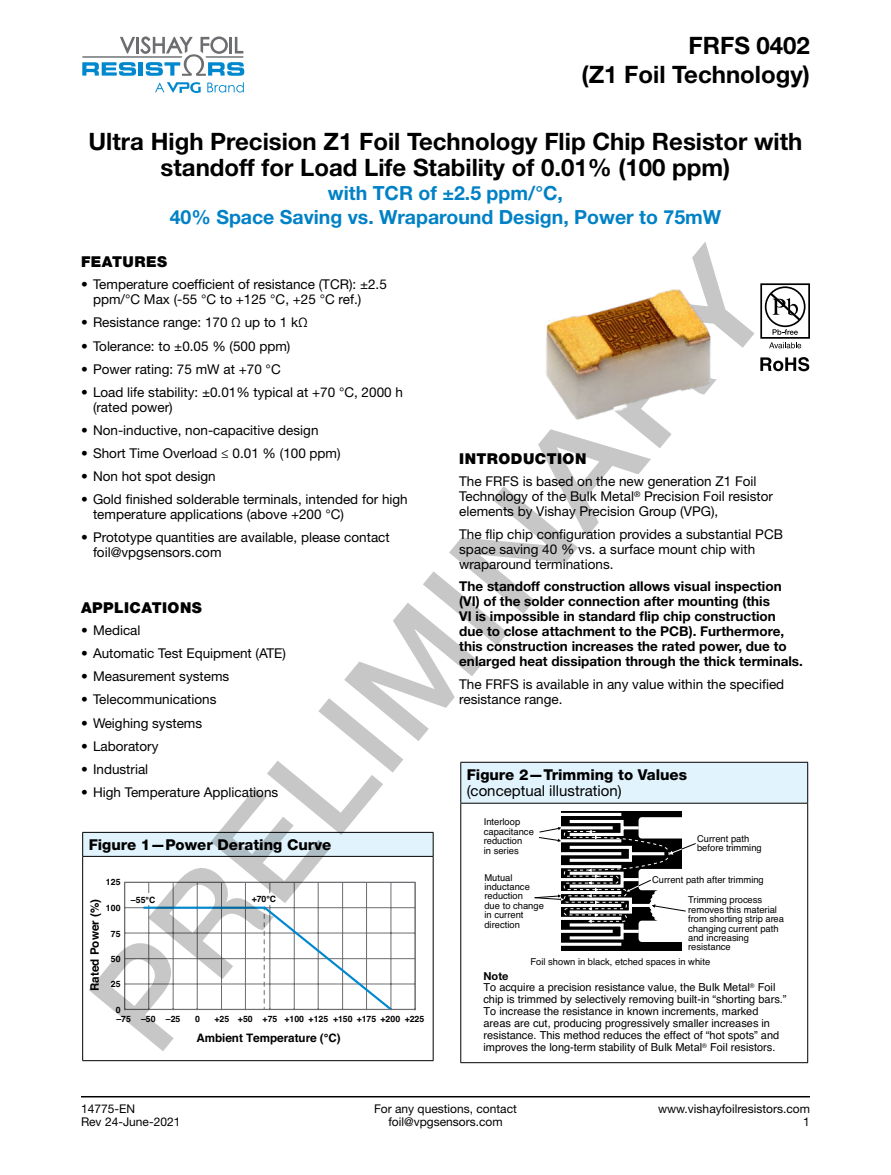
<style>
.page{position:relative;width:891px;height:1175px;background:#fff}
.page>*{position:absolute;margin:0;border:0;box-sizing:border-box;transform-origin:0 0}
.t1{font:500 135px "Helvetica Neue LT Std";color:#000}
.Datasheet_Title{font:700 24px/25.5px "Helvetica Neue LT Std";color:#000;text-align:center}
.Datasheet_Title-2{font:700 24px "Helvetica Neue LT Std";letter-spacing:-.17em;color:#000}
.Part_Model_Number_Ri{font:700 24px "Helvetica Neue LT Std";color:#000}
.Datasheet_Subtitle{font:700 19.5px/24px "Helvetica Neue LT Std";color:#0081c6;text-align:center}
.Table_Heading{font:800 15px/16.5px "Helvetica Neue LT Std";color:#000}
.Body_Heading{font:900 15px "Helvetica Neue LT Std";letter-spacing:.03em;color:#000}
.Body_Bullet_Points{font:13.5px/15px "Helvetica Neue LT Std";color:#000}
.Body_Text{font:13.5px/15px "Helvetica Neue LT Std";color:#000}
.Body_Text-2{font:700 13.5px/15px "Helvetica Neue LT Std";color:#000}
.Rev-Date-Left{font:12px/13.5px "Helvetica Neue LT Std";color:#000;text-align:right}
.Document_Number_Left{font:12px "Helvetica Neue LT Std";color:#000}
.t2{font:700 11.7px "Helvetica";color:#000}
.t3{font:10.95px/12px "Helvetica";color:#000}
.t4{font:9.45px/9.4px "Helvetica";color:#000}
.t5{font:700 8.7px "Helvetica";color:#000}
.s1{font-weight:400}
.s2{font-family:"Helvetica Neue";font-weight:700}
</style>
<div class="page">
<hr style="left:81px;top:1096px;width:729px;height:1px;background:#000">
<svg style="left:155px;top:82px;width:46px;height:11px"></svg>
<svg style="left:207px;top:82px;width:37px;height:10px"></svg>
<svg style="left:82px;top:36px;width:162px;height:40px"></svg>
<div style="left:83px;top:832px;width:350px;height:24px;background:#e1f4fd"></div>
<hr style="left:82px;top:832px;width:352px;height:1px;background:#000">
<svg style="left:82px;top:832px;width:1px;height:24px"></svg>
<svg style="left:433px;top:832px;width:1px;height:24px"></svg>
<hr style="left:82px;top:856px;width:352px;height:1px;background:#000">
<hr style="left:82px;top:856px;width:1px;height:204px;background:#000">
<hr style="left:433px;top:856px;width:1px;height:204px;background:#000">
<hr style="left:82px;top:1060px;width:352px;height:1px;background:#000">
<hr style="left:125px;top:983px;width:290px;height:1px;background:#6d6e71">
<hr style="left:125px;top:958px;width:290px;height:1px;background:#6d6e71">
<hr style="left:125px;top:932px;width:290px;height:1px;background:#6d6e71">
<hr style="left:125px;top:907px;width:290px;height:1px;background:#6d6e71">
<hr style="left:148px;top:882px;width:1px;height:127px;background:#6d6e71">
<hr style="left:173px;top:882px;width:1px;height:127px;background:#6d6e71">
<hr style="left:221px;top:882px;width:1px;height:127px;background:#6d6e71">
<hr style="left:245px;top:882px;width:1px;height:127px;background:#6d6e71">
<hr style="left:269px;top:882px;width:1px;height:127px;background:#6d6e71">
<hr style="left:294px;top:882px;width:1px;height:127px;background:#6d6e71">
<hr style="left:318px;top:882px;width:1px;height:127px;background:#6d6e71">
<hr style="left:342px;top:882px;width:1px;height:127px;background:#6d6e71">
<hr style="left:366px;top:882px;width:1px;height:127px;background:#6d6e71">
<hr style="left:391px;top:882px;width:1px;height:127px;background:#6d6e71">
<hr style="left:197px;top:882px;width:1px;height:127px;background:#6d6e71">
<hr style="left:125px;top:1009px;width:290px;height:1px;background:#6d6e71">
<svg style="left:142px;top:904px;width:252px;height:103px"></svg>
<div style="left:124px;top:882px;width:292px;height:127px;border:1px solid #6d6e71"></div>
<div style="left:128px;top:892px;width:30px;height:12px;background:#fff"></div>
<div style="left:250px;top:892px;width:30px;height:12px;background:#fff"></div>
<svg style="left:807px;top:358px;width:2px;height:13px"></svg>
<svg style="left:807px;top:283px;width:3px;height:56px"></svg>
<div style="left:461px;top:762px;width:347px;height:41px;background:#e1f4fd"></div>
<hr style="left:460px;top:803px;width:348px;height:1px;background:#000">
<hr style="left:460px;top:762px;width:348px;height:1px;background:#000">
<hr style="left:460px;top:762px;width:1px;height:41px;background:#000">
<hr style="left:807px;top:762px;width:1px;height:41px;background:#000">
<hr style="left:460px;top:803px;width:1px;height:259px;background:#000">
<hr style="left:807px;top:803px;width:1px;height:259px;background:#000">
<hr style="left:460px;top:1062px;width:348px;height:1px;background:#000">
<div style="left:561px;top:810px;width:121px;height:140px;background:#000"></div>
<hr style="left:561px;top:813px;width:60px;height:3px;background:#fff">
<svg style="left:534px;top:817px;width:162px;height:129px"></svg>
<img style="left:546px;top:283px;width:261px;height:137px">
<p class="Part_Model_Number_Ri" style="left:689px;top:30px;width:123px">FRFS 0402</p>
<p class="Part_Model_Number_Ri" style="left:582px;top:59px;width:230px">(Z1 Foil Technology)</p>
<p class="Datasheet_Title" style="left:89px;top:129px;width:715px">Ultra High Precision Z1 Foil Technology Flip Chip Resistor with standoff for Load Life Stability of 0.01% (100 ppm)</p>
<p class="Datasheet_Subtitle" style="left:170px;top:180px;width:553px">with TCR of ±2.5 ppm/°C,<br>40% Space Saving vs. Wraparound Design, Power to 75mW</p>
<h2 class="Datasheet_Title-2" style="left:81px;top:128px;width:731px">Ultra High Precision Z1 FoilTechnology Flip Chp Resistorwith standofforLoad Life Stability of0.01% (100 ppm)</h2>
<h1 class="t1" style="left:59px;top:980px;width:980px;rotate:-51deg">PRELIMINARY</h1>
<p class="Body_Heading" style="left:81px;top:252px;width:88px">FEATURES</p>
<p class="Body_Bullet_Points" style="left:93px;top:277px;width:295px;text-indent:-12px">• Temperature coefficient of resistance (TCR): ±2.5 ppm/°C Max (-55 °C to +125 °C, +25 °C ref.)</p>
<p class="Body_Bullet_Points" style="left:81px;top:315px;width:228px">• Resistance range: 170 Ω up to 1 kΩ</p>
<p class="Body_Bullet_Points" style="left:81px;top:338px;width:211px">• Tolerance: to ±0.05 % (500 ppm)</p>
<p class="Body_Bullet_Points" style="left:81px;top:361px;width:201px">• Power rating: 75 mW at +70 °C</p>
<p class="Body_Bullet_Points" style="left:93px;top:384px;width:311px;text-indent:-12px">• Load life stability: ±0.01% typical at +70 °C, 2000 h (rated power)</p>
<p class="Body_Bullet_Points" style="left:81px;top:422px;width:239px">• Non-inductive, non-capacitive design</p>
<p class="Body_Bullet_Points" style="left:81px;top:445px;width:261px">• Short Time Overload ≤ 0.01 % (100 ppm)</p>
<p class="Body_Bullet_Points" style="left:81px;top:468px;width:136px">• Non hot spot design</p>
<p class="Body_Bullet_Points" style="left:93px;top:492px;width:316px;text-indent:-12px">• Gold finished solderable terminals, intended for high temperature applications (above +200 °C)</p>
<p class="Body_Bullet_Points" style="left:93px;top:530px;width:298px;text-indent:-12px">• Prototype quantities are available, please contact foil@vpgsensors.com</p>
<p class="Body_Heading" style="left:459px;top:449px;width:129px">INTRODUCTION</p>
<p class="Body_Text" style="left:459px;top:474px;width:315px">The FRFS is based on the new generation Z1 Foil<br>Technology of the Bulk Metal<sup>®</sup> Precision Foil resistor elements by Vishay Precision Group (VPG),</p>
<p class="Body_Text" style="left:459px;top:526px;width:325px">The flip chip configuration provides a substantial PCB space saving 40 % vs. a surface mount chip with wraparound terminations.</p>
<p class="Body_Text-2" style="left:459px;top:578px;width:345px">The standoff construction allows visual inspection (VI) of the solder connection after mounting (this<br>VI is impossible in standard flip chip construction due to close attachment to the PCB). Furthermore, this construction increases the rated power, due to enlarged heat dissipation through the thick terminals.</p>
<p class="Body_Text" style="left:459px;top:676px;width:327px">The FRFS is available in any value within the specified resistance range.</p>
<p class="Body_Heading" style="left:81px;top:598px;width:122px">APPLICATIONS</p>
<p class="Body_Bullet_Points" style="left:81px;top:622px;width:61px">• Medical</p>
<p class="Body_Bullet_Points" style="left:81px;top:645px;width:207px">• Automatic Test Equipment (ATE)</p>
<p class="Body_Bullet_Points" style="left:81px;top:669px;width:150px">• Measurement systems</p>
<p class="Body_Bullet_Points" style="left:81px;top:692px;width:137px">• Telecommunications</p>
<p class="Body_Bullet_Points" style="left:81px;top:715px;width:123px">• Weighing systems</p>
<p class="Body_Bullet_Points" style="left:81px;top:738px;width:79px">• Laboratory</p>
<p class="Body_Bullet_Points" style="left:81px;top:761px;width:69px">• Industrial</p>
<p class="Body_Bullet_Points" style="left:81px;top:784px;width:199px">• High Temperature Applications</p>
<p class="Table_Heading" style="left:467px;top:766px;width:222px">Figure 2—Trimming to Values <span class="s1">(conceptual illustration)</span></p>
<p class="t4" style="left:484px;top:817px;width:52px">Interloop capacitance reduction<br>in series</p>
<p class="t4" style="left:697px;top:833px;width:66px">Current path before trimming</p>
<p class="Table_Heading" style="left:89px;top:836px;width:244px">Figure 1—Power Derating Curve</p>
<p class="t4" style="left:484px;top:872px;width:61px">Mutual inductance reduction<br>due to change in current direction</p>
<p class="t4" style="left:652px;top:875px;width:113px">Current path after trimming</p>
<p class="t5" style="left:106px;top:875px;width:16px">125</p>
<p class="t5" style="left:131px;top:892px;width:26px">–55°C</p>
<p class="t5" style="left:252px;top:892px;width:26px">+70°C</p>
<p class="t4" style="left:688px;top:895px;width:97px">Trimming process removes this material from shorting strip area changing current path and increasing resistance</p>
<p class="t2" style="left:85px;top:991px;width:93px;rotate:-90deg">Rated Power (%)</p>
<p class="t5" style="left:106px;top:900px;width:16px">100</p>
<p class="t5" style="left:111px;top:926px;width:11px">75</p>
<p class="t5" style="left:111px;top:952px;width:11px">50</p>
<p class="t5" style="left:111px;top:977px;width:11px">25</p>
<p class="t5" style="left:116px;top:1002px;width:6px">0</p>
<p class="t4" style="left:531px;top:956px;width:181px">Foil shown in black, etched spaces in white</p>
<p class="t3" style="left:483px;top:970px;width:305px"><span class="s2">Note<br></span>To acquire a precision resistance value, the Bulk Metal<sup>®</sup> Foil chip is trimmed by selectively removing built-in “shorting bars.” To increase the resistance in known increments, marked areas are cut, producing progressively smaller increases in resistance. This method reduces the effect of “hot spots” and improves the long-term stability of Bulk Metal<sup>®</sup> Foil resistors.</p>
<p class="t5" style="left:141px;top:1012px;width:41px">–50 –25</p>
<p class="t5" style="left:195px;top:1012px;width:6px">0</p>
<p class="t5" style="left:214px;top:1012px;width:211px">+25 +50 +75 +100 +125 +150 +175 +200 +225</p>
<p class="t2" style="left:196px;top:1028px;width:146px">Ambient Temperature (°C)</p>
<p class="t5" style="left:116px;top:1012px;width:16px">–75</p>
<p class="Document_Number_Left" style="left:81px;top:1101px;width:56px">14775-EN</p>
<p class="Rev-Date-Left" style="left:81px;top:1115px;width:101px">Rev 24-June-2021</p>
<p class="Rev-Date-Left" style="left:374px;top:1101px;width:144px;text-align:center">For any questions, contact foil@vpgsensors.com</p>
<p class="Rev-Date-Left" style="left:658px;top:1101px;width:153px">www.vishayfoilresistors.com<br>1</p>
</div>
